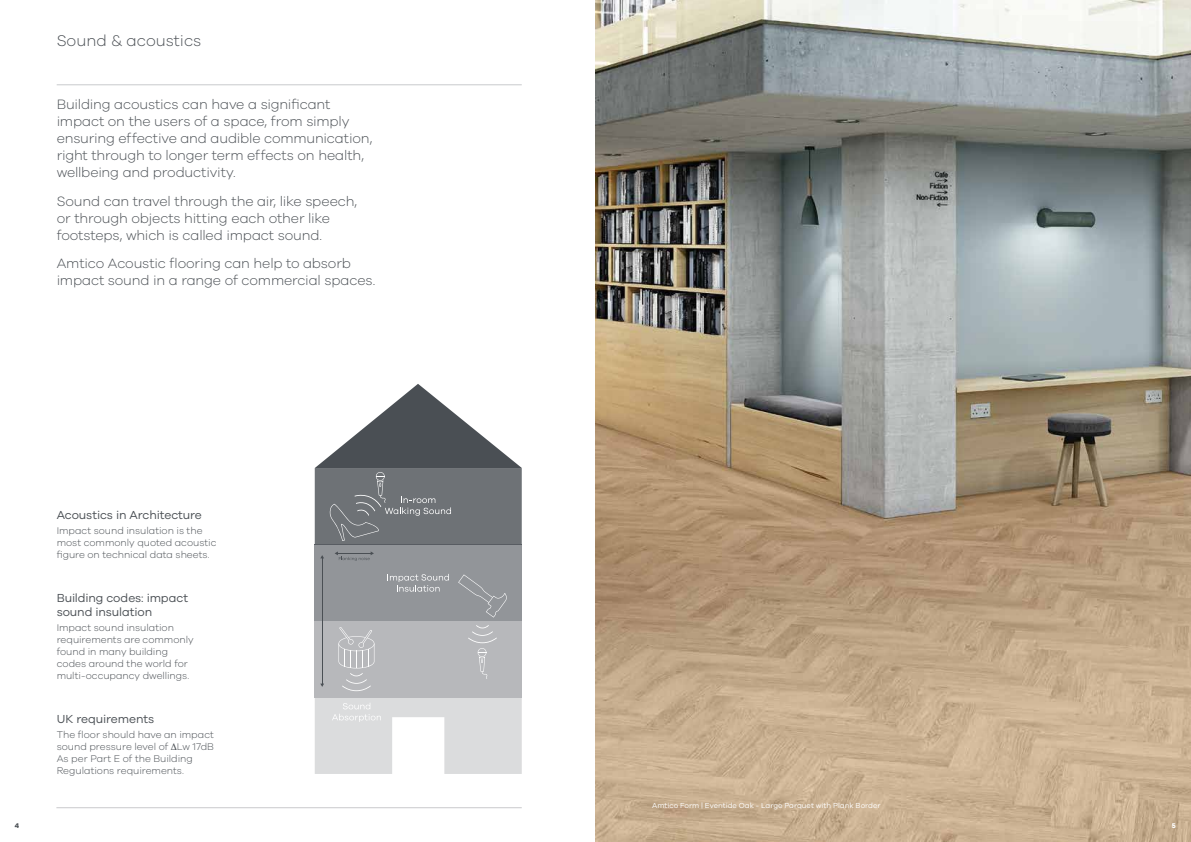
<style>
.page{position:relative;width:1191px;height:842px;background:#fff}
.page>*{position:absolute;margin:0;border:0;box-sizing:border-box;transform-origin:0 0}
.t1{font:300 16px "Galano Grotesque";color:#4a4f54}
.t2{font:300 14px/17px "Galano Grotesque";letter-spacing:-.01em;color:#4a4f54}
.t3{font:12px/14px "Galano Grotesque";letter-spacing:-.01em;color:#4a4f54}
.t4{font:300 10px/12px "Galano Grotesque";color:#4a4f54}
.t5{font:7.5px "Galano Grotesque";color:#fff}
.t6{font:700 7px "Galano Grotesque";color:#4a4f54}
.t7{font:700 7px "Galano Grotesque";color:#fff}
</style>
<div class="page">
<img style="left:595px;top:0;width:596px;height:842px">
<hr style="left:57px;top:85px;width:465px;height:1px;background:#c9cacc">
<hr style="left:56px;top:807px;width:466px;height:1px;background:#c9cacc">
<div style="left:315px;top:621px;width:207px;height:76px;background:#b7b8bb"></div>
<div style="left:315px;top:544px;width:207px;height:77px;background:#929599"></div>
<svg style="left:458px;top:574px;width:49px;height:43px"></svg>
<svg style="left:338px;top:627px;width:36px;height:64px"></svg>
<svg style="left:387px;top:574px;width:62px;height:18px"></svg>
<svg style="left:315px;top:697px;width:207px;height:77px"></svg>
<hr style="left:322px;top:558px;width:1px;height:126px;background:#4a4f54">
<svg style="left:335px;top:551px;width:39px;height:10px"></svg>
<svg style="left:315px;top:384px;width:207px;height:160px"></svg>
<svg style="left:468px;top:625px;width:29px;height:54px"></svg>
<p class="t1" style="left:57px;top:31px;width:146px">Sound &amp; acoustics</p>
<p class="t2" style="left:57px;top:96px;width:317px">Building acoustics can have a significant impact on the users of a space, from simply ensuring effective and audible communication, right through to longer term effects on health, wellbeing and productivity.</p>
<p class="t2" style="left:57px;top:192px;width:302px">Sound can travel through the air, like speech, or through objects hitting each other like footsteps, which is called impact sound.</p>
<p class="t2" style="left:57px;top:254px;width:320px">Amtico Acoustic flooring can help to absorb impact sound in a range of commercial spaces.</p>
<p class="t3" style="left:57px;top:508px;width:147px">Acoustics in Architecture</p>
<p class="t4" style="left:57px;top:524px;width:161px">Impact sound insulation is the most commonly quoted acoustic figure on technical data sheets.</p>
<p class="t3" style="left:57px;top:591px;width:133px">Building codes: impact sound insulation</p>
<p class="t4" style="left:57px;top:621px;width:138px">Impact sound insulation requirements are commonly found in many building codes around the world for multi-occupancy dwellings.</p>
<p class="t3" style="left:57px;top:712px;width:99px">UK requirements</p>
<p class="t4" style="left:57px;top:728px;width:159px">The floor should have an impact sound pressure level of ∆Lw 17dB<br>As per Part E of the Building<br>Regulations requirements.</p>
<p class="t5" style="left:652px;top:801px;width:230px">Amtico Form | Eventide Oak - Large Parquet with Plank Border</p>
<p class="t6" style="left:15px;top:821px;width:6px">4</p>
<p class="t7" style="left:1172px;top:821px;width:6px">5</p>
</div>
